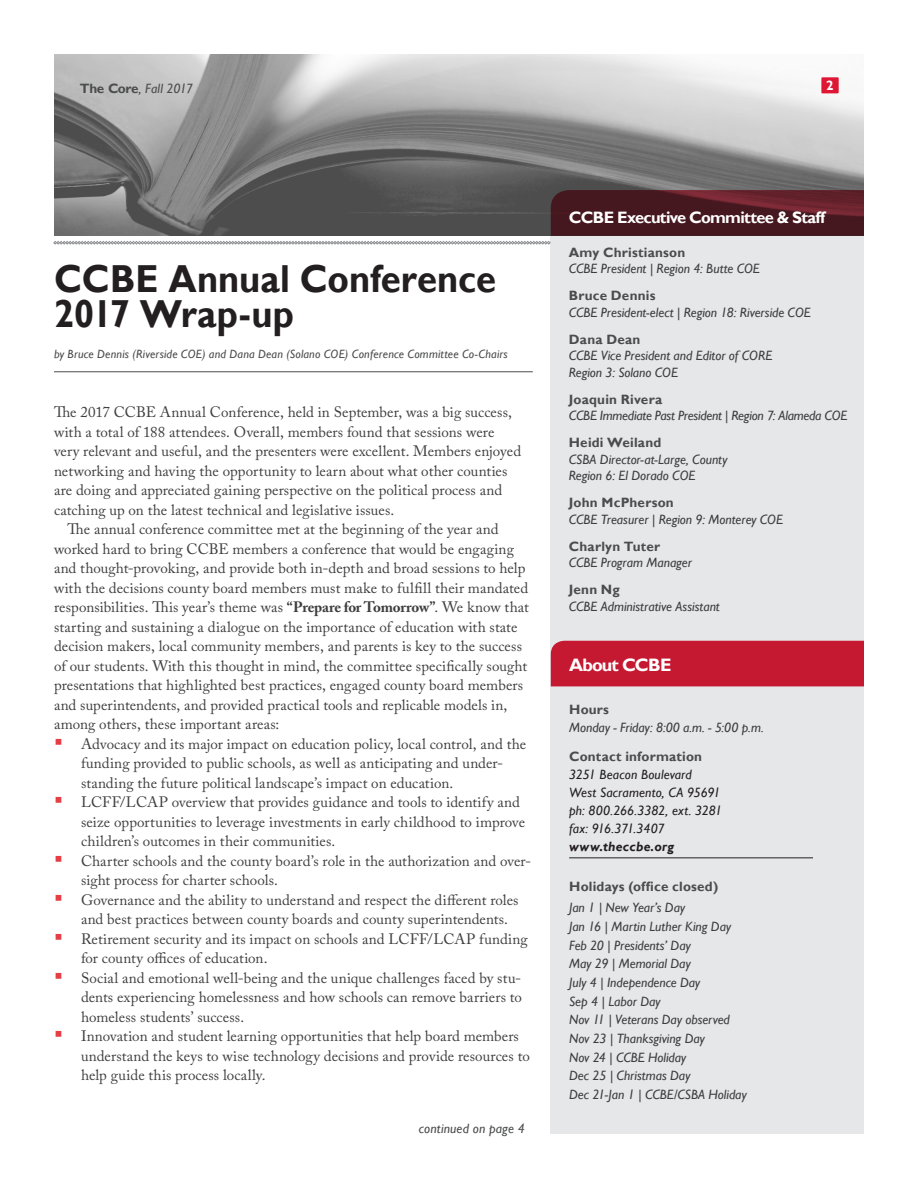
<style>
.page{position:relative;width:918px;height:1188px;background:#fff}
.page>*{position:absolute;margin:0;border:0;box-sizing:border-box;transform-origin:0 0}
.Header_26_pt{font:700 39px/34.5px "Gill Sans";color:#231f20;scale:.93 1}
.Events__dates{font:700 18px "Gill Sans";letter-spacing:-.05em;color:#fff}
.Box_Headers_White_11{font:700 16.5px "Gill Sans";letter-spacing:-.045em;color:#fff}
.BODY{font:15px/19.5px "Adobe Caslon Pro";letter-spacing:.005em;color:#3e3e3f}
.Exec_Committee__titl{font:italic 13.5px "Gill Sans";letter-spacing:-.005em;color:#3e3e3f}
.Event_Name{font:italic 13.5px "Gill Sans";letter-spacing:-.005em;color:#3e3e3f}
.Exec_Committee__Name{font:700 13.5px "Gill Sans";letter-spacing:.015em;color:#4b4c4d}
.Event_location_NEW{font:italic 13.5px/18px "Gill Sans";letter-spacing:.01em;color:#231f20}
.Continued_On{font:italic 13.5px "Gill Sans";letter-spacing:.01em;color:#4b4c4d}
.Events__dates-2{font:700 13.5px "Gill Sans";letter-spacing:.015em;color:#4b4c4d}
.Events__dates-3{font:700 13.5px "Gill Sans";color:#fff}
.Cutline{font:italic 12px "Gill Sans";letter-spacing:.015em;color:#4b4c4d}
.s1{font-weight:700;font-style:normal}
.s2{font-weight:700}
</style>
<div class="page">
<div style="left:551px;top:236px;width:313px;height:898px;background:#e6e7e9"></div>
<img style="left:54px;top:54px;width:810px;height:136px">
<svg style="left:53px;top:190px;width:811px;height:54px;background:#6b5a5d"></svg>
<div style="left:821px;top:77px;width:18px;height:16px;background:#de1733"></div>
<div style="left:551px;top:641px;width:313px;height:45px;background:#c51931"></div>
<hr style="left:569px;top:858px;width:244px;height:1px;background:#231f20">
<hr style="left:54px;top:372px;width:479px;height:1px;background:#4b4c4d">
<p class="Continued_On" style="left:80px;top:80px;width:115px"><span class="s1">The Core</span>, Fall 2017</p>
<p class="Events__dates-3" style="left:826px;top:77px;width:9px">2</p>
<p class="Header_26_pt" style="left:54px;top:263px;width:477px">CCBE Annual Conference<br>2017 Wrap-up</p>
<p class="Cutline" style="left:54px;top:347px;width:455px">by Bruce Dennis (Riverside COE) and Dana Dean (Solano COE) Conference Committee Co-Chairs</p>
<p class="BODY" style="left:54px;top:402px;width:469px">The 2017 CCBE Annual Conference, held in September, was a big success, with a total of 188 attendees. Overall, members found that sessions were very relevant and useful, and the presenters were excellent. Members enjoyed networking and having the opportunity to learn about what other counties are doing and appreciated gaining perspective on the political process and catching up on the latest technical and legislative issues.</p>
<p class="BODY" style="left:54px;top:519px;width:477px;text-indent:14px">The annual conference committee met at the beginning of the year and worked hard to bring CCBE members a conference that would be engaging and thought-provoking, and provide both in-depth and broad sessions to help with the decisions county board members must make to fulfill their mandated responsibilities. This year’s theme was <span class="s2">“Prepare for Tomorrow”</span>. We know that starting and sustaining a dialogue on the importance of education with state decision makers, local community members, and parents is key to the success of our students. With this thought in mind, the committee specifically sought presentations that highlighted best practices, engaged county board members and superintendents, and provided practical tools and replicable models in, among others, these important areas:</p>
<p class="BODY" style="left:81px;top:734px;width:447px">Advocacy and its major impact on education policy, local control, and the funding provided to public schools, as well as anticipating and under&shy;standing the future political landscape’s impact on education.</p>
<p class="BODY" style="left:81px;top:792px;width:446px">LCFF/LCAP overview that provides guidance and tools to identify and seize opportunities to leverage investments in early childhood to improve children’s outcomes in their communities.</p>
<p class="BODY" style="left:81px;top:851px;width:452px">Charter schools and the county board’s role in the authorization and over&shy;sight process for charter schools.</p>
<p class="BODY" style="left:81px;top:890px;width:439px">Governance and the ability to understand and respect the different roles and best practices between county boards and county superintendents.</p>
<p class="BODY" style="left:81px;top:929px;width:448px">Retirement security and its impact on schools and LCFF/LCAP funding for county offices of education.</p>
<p class="BODY" style="left:81px;top:968px;width:442px;text-align:justify">Social and emotional well-being and the unique challenges faced by stu&shy;dents experiencing homelessness and how schools can remove barriers to homeless students’ success.</p>
<p class="BODY" style="left:81px;top:1026px;width:450px">Innovation and student learning opportunities that help board members understand the keys to wise technology decisions and provide resources to help guide this process locally.</p>
<p class="Continued_On" style="left:419px;top:1120px;width:107px">continued on page 4</p>
<p class="Box_Headers_White_11" style="left:569px;top:208px;width:258px">CCBE Executive Committee &amp; Staff</p>
<p class="Exec_Committee__Name" style="left:569px;top:244px;width:118px">Amy Christianson</p>
<p class="Exec_Committee__titl" style="left:569px;top:261px;width:193px">CCBE President | Region 4: Butte COE</p>
<p class="Exec_Committee__Name" style="left:569px;top:288px;width:88px">Bruce Dennis</p>
<p class="Exec_Committee__titl" style="left:569px;top:304px;width:243px">CCBE President-elect | Region 18: Riverside COE</p>
<p class="Exec_Committee__Name" style="left:569px;top:331px;width:73px">Dana Dean</p>
<p class="Exec_Committee__titl" style="left:569px;top:348px;width:205px">CCBE Vice President and Editor of CORE</p>
<p class="Exec_Committee__titl" style="left:569px;top:364px;width:111px">Region 3: Solano COE</p>
<p class="Exec_Committee__Name" style="left:569px;top:391px;width:95px">Joaquin Rivera</p>
<p class="Exec_Committee__titl" style="left:569px;top:408px;width:280px">CCBE Immediate Past President | Region 7: Alameda COE</p>
<p class="Exec_Committee__Name" style="left:569px;top:435px;width:94px">Heidi Weiland</p>
<p class="Exec_Committee__titl" style="left:569px;top:451px;width:160px">CSBA Director-at-Large, County</p>
<p class="Exec_Committee__titl" style="left:569px;top:468px;width:128px">Region 6: El Dorado COE</p>
<p class="Exec_Committee__Name" style="left:569px;top:495px;width:106px">John McPherson</p>
<p class="Exec_Committee__titl" style="left:569px;top:511px;width:216px">CCBE Treasurer | Region 9: Monterey COE</p>
<p class="Exec_Committee__Name" style="left:569px;top:538px;width:93px">Charlyn Tuter</p>
<p class="Exec_Committee__titl" style="left:569px;top:555px;width:125px">CCBE Program Manager</p>
<p class="Exec_Committee__Name" style="left:569px;top:582px;width:53px">Jenn Ng</p>
<p class="Exec_Committee__titl" style="left:569px;top:598px;width:152px">CCBE Administrative Assistant</p>
<p class="Events__dates" style="left:569px;top:654px;width:104px">About CCBE</p>
<p class="Exec_Committee__Name" style="left:569px;top:701px;width:41px">Hours</p>
<p class="Event_Name" style="left:569px;top:719px;width:196px">Monday - Friday: 8:00 a.m. - 5:00 p.m.</p>
<p class="Exec_Committee__Name" style="left:569px;top:748px;width:135px">Contact information</p>
<p class="Event_location_NEW" style="left:569px;top:766px;width:155px">3251 Beacon Boulevard<br>West Sacramento, CA 95691 ph: 800.266.3382, ext. 3281 fax: 916.371.3407 <span class="s2">www.theccbe.org</span></p>
<p class="Events__dates-2" style="left:569px;top:879px;width:151px">Holidays (office closed)</p>
<p class="Event_Name" style="left:569px;top:900px;width:118px">Jan 1 | New Year’s Day</p>
<p class="Event_Name" style="left:569px;top:918px;width:164px">Jan 16 | Martin Luther King Day</p>
<p class="Event_Name" style="left:569px;top:937px;width:123px">Feb 20 | Presidents’ Day</p>
<p class="Event_Name" style="left:569px;top:956px;width:123px">May 29 | Memorial Day</p>
<p class="Event_Name" style="left:569px;top:974px;width:133px">July 4 | Independence Day</p>
<p class="Event_Name" style="left:569px;top:993px;width:93px">Sep 4 | Labor Day</p>
<p class="Event_Name" style="left:569px;top:1012px;width:162px">Nov 11 | Veterans Day observed</p>
<p class="Event_Name" style="left:569px;top:1030px;width:137px">Nov 23 | Thanksgiving Day</p>
<p class="Event_Name" style="left:569px;top:1049px;width:119px">Nov 24 | CCBE Holiday</p>
<p class="Event_Name" style="left:569px;top:1068px;width:123px">Dec 25 | Christmas Day</p>
<p class="Event_Name" style="left:569px;top:1086px;width:179px">Dec 21-Jan 1 | CCBE/CSBA Holiday</p>
</div>
